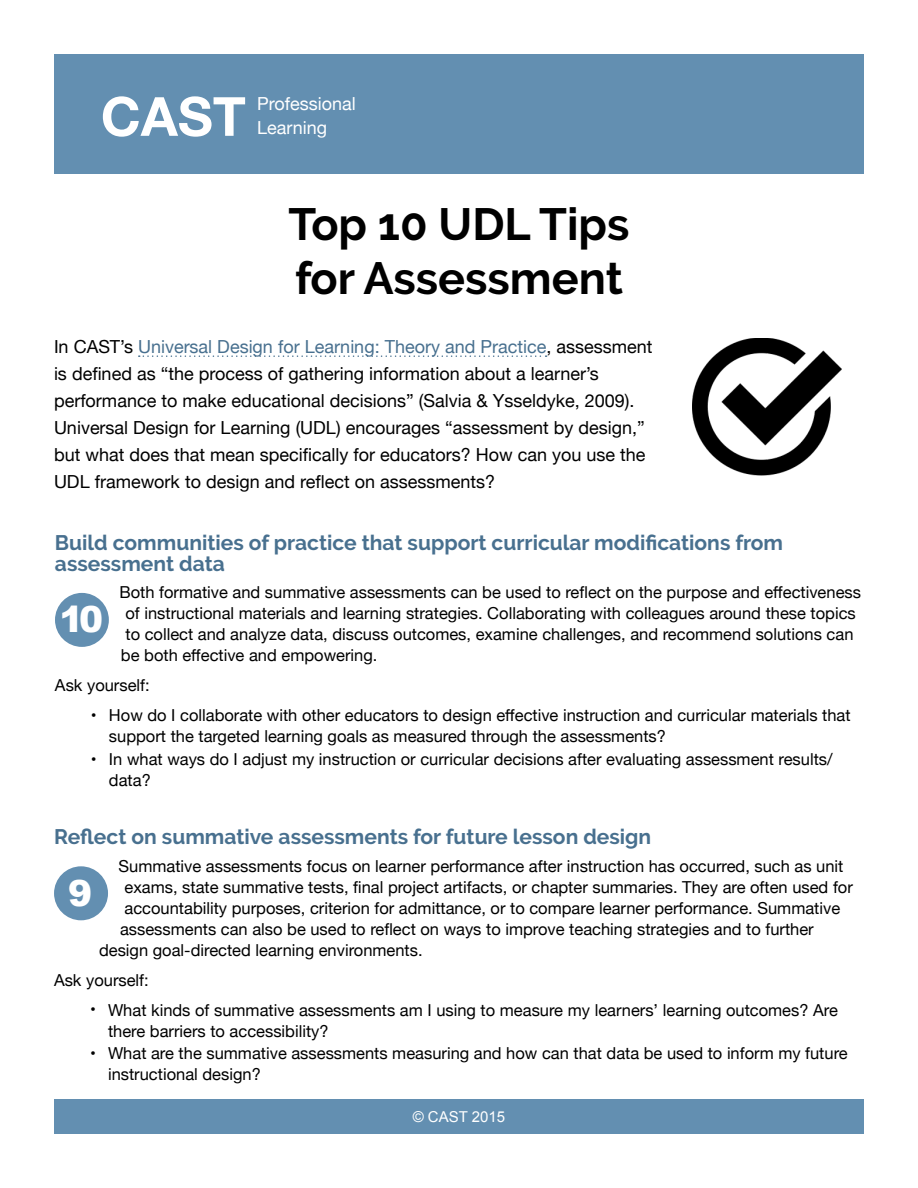
<style>
.page{position:relative;width:918px;height:1188px;background:#fff}
.page>*{position:absolute;margin:0;border:0;box-sizing:border-box;transform-origin:0 0}
.t1{font:700 54px "Helvetica Neue";color:#fff}
.t2{font:700 45px/54px "Raleway";color:#000}
.t3{font:900 36px "Arial";color:#fff}
.t4{font:700 21px/21px "Raleway";color:#48708f}
.t5{font:18px/27px "Helvetica Neue";color:#000}
.t6{font:18px/24px "Helvetica Neue";color:#fff}
.t7{font:16.5px/21px "Helvetica Neue";color:#000}
.t8{font:15px "Arial";color:#fff}
.s1{color:#48708f}
</style>
<div class="page">
<div style="left:54px;top:54px;width:810px;height:120px;background:#638fb1"></div>
<div style="left:54px;top:1100px;width:810px;height:34px;background:#638fb1"></div>
<svg style="left:139px;top:355px;width:408px;height:2px"></svg>
<img style="left:692px;top:338px;width:150px;height:138px">
<div style="left:55px;top:593px;width:54px;height:54px;background:#638fb1;border-radius:50%"></div>
<div style="left:54px;top:866px;width:54px;height:54px;background:#638fb1;border-radius:50%"></div>
<h1 class="t1" style="left:101px;top:74px;width:147px">CAST</h1>
<p class="t6" style="left:257px;top:93px;width:100px">Professional<br>Learning</p>
<h1 class="t2" style="left:289px;top:198px;width:342px">Top 10 UDL Tips for Assessment</h1>
<p class="t5" style="left:54px;top:334px;width:600px">In CAST’s <span class="s1">Universal Design for Learning: Theory and Practice</span>, assessment is defined as “the process of gathering information about a learner’s performance to make educational decisions” (Salvia &amp; Ysseldyke, 2009).<br>Universal Design for Learning (UDL) encourages “assessment by design,” but what does that mean specifically for educators? How can you use the UDL framework to design and reflect on assessments?</p>
<h2 class="t4" style="left:55px;top:532px;width:730px">Build communities of practice that support curricular modifications from assessment data</h2>
<p class="t7" style="left:119px;top:583px;width:743px">Both formative and summative assessments can be used to reflect on the purpose and effectiveness of instructional materials and learning strategies. Collaborating with colleagues around these topics to collect and analyze data, discuss outcomes, examine challenges, and recommend solutions can be both effective and empowering.</p>
<p class="t7" style="left:55px;top:676px;width:96px">Ask yourself:</p>
<p class="t7" style="left:109px;top:706px;width:743px;text-indent:-18px">• How do I collaborate with other educators to design effective instruction and curricular materials that support the targeted learning goals as measured through the assessments?</p>
<p class="t7" style="left:109px;top:749px;width:725px;text-indent:-18px">• In what ways do I adjust my instruction or curricular decisions after evaluating assessment results/ data?</p>
<p class="t3" style="left:59px;top:593px;width:45px">10</p>
<h2 class="t4" style="left:54px;top:827px;width:599px">Reflect on summative assessments for future lesson design</h2>
<p class="t7" style="left:119px;top:856px;width:726px">Summative assessments focus on learner performance after instruction has occurred, such as unit</p>
<p class="t7" style="left:125px;top:877px;width:730px">exams, state summative tests, final project artifacts, or chapter summaries. They are often used for</p>
<p class="t7" style="left:125px;top:898px;width:717px">accountability purposes, criterion for admittance, or to compare learner performance. Summative</p>
<p class="t7" style="left:120px;top:919px;width:695px">assessments can also be used to reflect on ways to improve teaching strategies and to further</p>
<p class="t7" style="left:99px;top:940px;width:325px">design goal-directed learning environments.</p>
<p class="t7" style="left:54px;top:970px;width:96px">Ask yourself:</p>
<p class="t7" style="left:108px;top:1000px;width:731px;text-indent:-18px">• What kinds of summative assessments am I using to measure my learners’ learning outcomes? Are there barriers to accessibility?</p>
<p class="t7" style="left:108px;top:1044px;width:741px;text-indent:-18px">• What are the summative assessments measuring and how can that data be used to inform my future instructional design?</p>
<p class="t3" style="left:68px;top:867px;width:26px">9</p>
<p class="t8" style="left:413px;top:1107px;width:94px">© CAST 2015</p>
</div>
